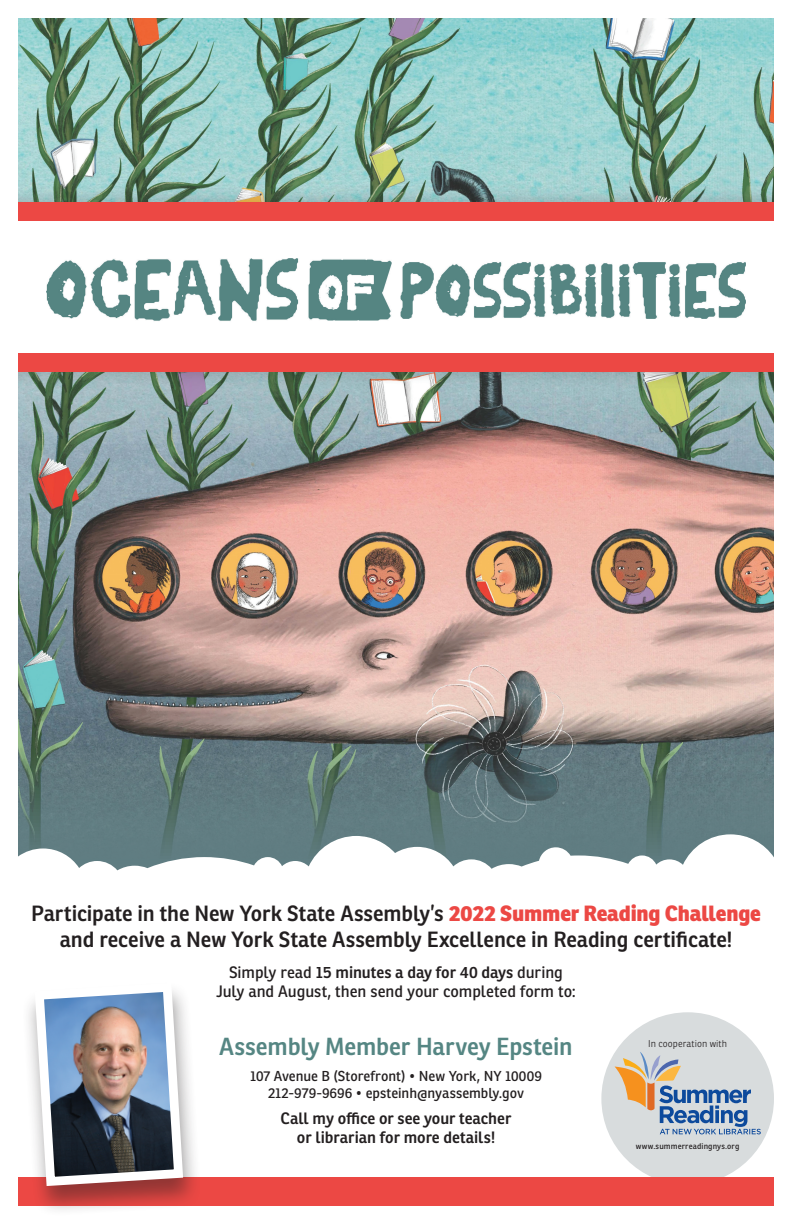
<style>
.page{position:relative;width:792px;height:1224px;background:#fff}
.page>*{position:absolute;margin:0;border:0;box-sizing:border-box;transform-origin:0 0}
.t1{font:600 24px "Ronnia";letter-spacing:-.005em;color:#558683}
.t2{font:600 21.4px/25.7px "Ronnia";letter-spacing:-.005em;color:#231f20;text-align:center}
.t3{font:16px/19.3px "Ronnia";letter-spacing:-.005em;color:#231f20;text-align:center}
.t4{font:600 16px/19.2px "Ronnia";letter-spacing:-.005em;color:#231f20;text-align:center}
.t5{font:14px/16.8px "Ronnia";color:#231f20;text-align:center}
.t6{font:300 9.6px "Ronnia";letter-spacing:.01em;color:#231f20}
.t7{font:8px "Ronnia";letter-spacing:.015em;color:#231f20}
.s1{font-weight:800;color:#ec4844}
.s2{font-weight:600}
</style>
<div class="page">
<img style="left:18px;top:371px;width:756px;height:499px">
<div style="left:601px;top:1012px;width:173px;height:173px;background:#d8dcdd;border-radius:50%"></div>
<img style="left:18px;top:18px;width:756px;height:184px">
<img style="left:46px;top:258px;width:345px;height:63px">
<img style="left:401px;top:262px;width:345px;height:57px">
<svg style="left:615px;top:1052px;width:146px;height:82px"></svg>
<div style="left:18px;top:1178px;width:756px;height:28px;background:#ec4844"></div>
<div style="left:18px;top:353px;width:756px;height:18px;background:#ec4844"></div>
<div style="left:18px;top:202px;width:756px;height:19px;background:#ec4844"></div>
<div style="left:21px;top:981px;width:180px;height:236px;background:#231f20;opacity:.45"></div>
<svg style="left:30px;top:981px;width:158px;height:210px"></svg>
<p class="t2" style="left:31px;top:901px;width:731px">Participate in the New York State Assembly’s <span class="s1">2022 Summer Reading Challenge </span>and receive a New York State Assembly Excellence in Reading certificate!</p>
<p class="t3" style="left:216px;top:962px;width:361px">Simply read <span class="s2">15 minutes a day for 40 days</span> during<br>July and August, then send your completed form to:</p>
<p class="t1" style="left:219px;top:1032px;width:355px">Assembly Member Harvey Epstein</p>
<p class="t5" style="left:250px;top:1067px;width:293px">107 Avenue B (Storefront) • New York, NY 10009<br>212-979-9696 • epsteinh@nyassembly.gov</p>
<p class="t4" style="left:281px;top:1109px;width:232px">Call my office or see your teacher or librarian for more details!</p>
<p class="t6" style="left:648px;top:1038px;width:80px">In cooperation with</p>
<p class="t7" style="left:636px;top:1142px;width:105px">www.summerreadingnys.org</p>
</div>
